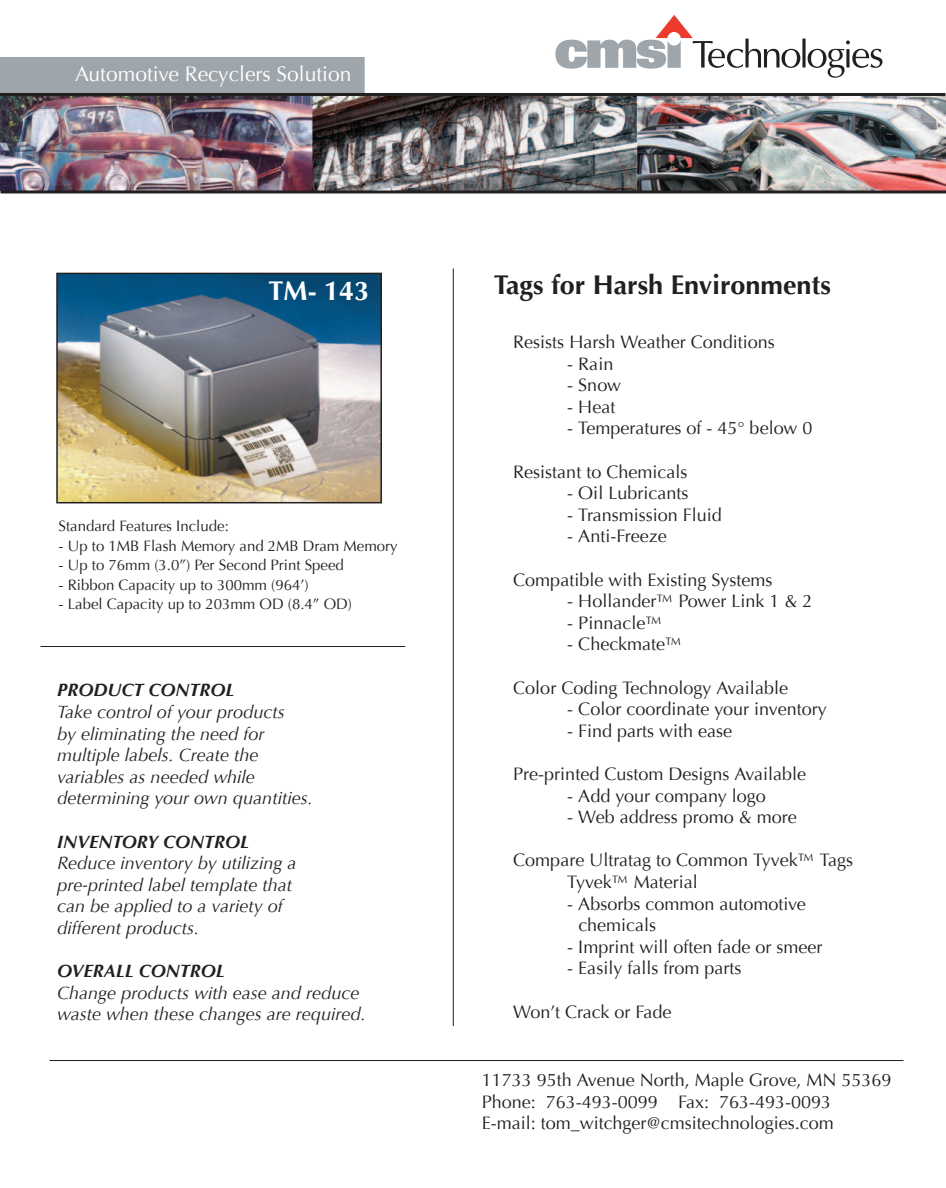
<style>
.page{position:relative;width:946px;height:1188px;background:#fff}
.page>*{position:absolute;margin:0;border:0;box-sizing:border-box;transform-origin:0 0}
.t1{font:700 27px "Optima";color:#231f20}
.t2{font:700 27px "Optima";color:#fff}
.t3{font:21px "Optima";color:#fff}
.t4{font:18px/21.6px "Optima";color:#231f20}
.t5{font:italic 18px/21.6px "Optima";color:#231f20}
.t6{font:italic 700 18px "Optima";color:#231f20}
.t7{font:15px "Optima";color:#231f20}
</style>
<div class="page">
<img style="left:59px;top:276px;width:320px;height:224px">
<div style="left:0;top:57px;width:364px;height:49px;background:#9ea5ab"></div>
<div style="left:56px;top:273px;width:326px;height:230px;border:2px solid #231f20"></div>
<svg style="left:452px;top:268px;width:2px;height:758px;background:#908e8e"></svg>
<svg style="left:40px;top:646px;width:366px;height:1px"></svg>
<svg style="left:555px;top:15px;width:327px;height:63px"></svg>
<img style="left:0;top:97px;width:945px;height:92px">
<svg style="left:0;top:91px;width:945px;height:6px"></svg>
<img style="left:0;top:189px;width:945px;height:5px">
<svg style="left:49px;top:1060px;width:855px;height:1px"></svg>
<p class="t3" style="left:75px;top:62px;width:278px">Automotive Recyclers Solution</p>
<h1 class="t2" style="left:268px;top:275px;width:102px">TM- 143</h1>
<p class="t7" style="left:58px;top:517px;width:172px">Standard Features Include:</p>
<p class="t7" style="left:58px;top:537px;width:341px">- Up to 1MB Flash Memory and 2MB Dram Memory</p>
<p class="t7" style="left:58px;top:556px;width:287px">- Up to 76mm (3.0”) Per Second Print Speed</p>
<p class="t7" style="left:58px;top:576px;width:252px">- Ribbon Capacity up to 300mm (964’)</p>
<p class="t7" style="left:58px;top:595px;width:295px">- Label Capacity up to 203mm OD (8.4” OD)</p>
<p class="t6" style="left:57px;top:680px;width:179px">PRODUCT CONTROL</p>
<p class="t5" style="left:57px;top:701px;width:257px">Take control of your products<br>by eliminating the need for multiple labels. Create the variables as needed while determining your own quantities.</p>
<p class="t6" style="left:57px;top:831px;width:194px">INVENTORY CONTROL</p>
<p class="t5" style="left:57px;top:852px;width:241px">Reduce inventory by utilizing a pre-printed label template that can be applied to a variety of different products.</p>
<p class="t6" style="left:57px;top:960px;width:169px">OVERALL CONTROL</p>
<p class="t5" style="left:57px;top:982px;width:310px">Change products with ease and reduce waste when these changes are required.</p>
<h1 class="t1" style="left:494px;top:269px;width:339px">Tags for Harsh Environments</h1>
<p class="t4" style="left:513px;top:331px;width:263px">Resists Harsh Weather Conditions</p>
<p class="t4" style="left:567px;top:353px;width:48px">- Rain</p>
<p class="t4" style="left:567px;top:375px;width:55px">- Snow</p>
<p class="t4" style="left:567px;top:396px;width:50px">- Heat</p>
<p class="t4" style="left:567px;top:418px;width:247px">- Temperatures of - 45° below 0</p>
<p class="t4" style="left:513px;top:461px;width:176px">Resistant to Chemicals</p>
<p class="t4" style="left:567px;top:483px;width:123px">- Oil Lubricants</p>
<p class="t4" style="left:567px;top:504px;width:156px">- Transmission Fluid</p>
<p class="t4" style="left:567px;top:526px;width:101px">- Anti-Freeze</p>
<p class="t4" style="left:513px;top:569px;width:261px">Compatible with Existing Systems</p>
<p class="t4" style="left:567px;top:591px;width:247px">- Hollander™ Power Link 1 &amp; 2</p>
<p class="t4" style="left:567px;top:612px;width:97px">- Pinnacle™</p>
<p class="t4" style="left:567px;top:634px;width:116px">- Checkmate™</p>
<p class="t4" style="left:513px;top:677px;width:276px">Color Coding Technology Available</p>
<p class="t4" style="left:567px;top:699px;width:261px">- Color coordinate your inventory</p>
<p class="t4" style="left:567px;top:720px;width:166px">- Find parts with ease</p>
<p class="t4" style="left:513px;top:763px;width:294px">Pre-printed Custom Designs Available</p>
<p class="t4" style="left:567px;top:785px;width:200px">- Add your company logo</p>
<p class="t4" style="left:567px;top:807px;width:231px">- Web address promo &amp; more</p>
<p class="t4" style="left:567px;top:850px;width:287px;text-indent:-54px">Compare Ultratag to Common Tyvek™ Tags<br>Tyvek™ Material</p>
<p class="t4" style="left:578px;top:893px;width:229px;text-indent:-11px">- Absorbs common automotive chemicals</p>
<p class="t4" style="left:567px;top:936px;width:257px">- Imprint will often fade or smeer</p>
<p class="t4" style="left:567px;top:958px;width:176px">- Easily falls from parts</p>
<p class="t4" style="left:513px;top:1001px;width:160px">Won’t Crack or Fade</p>
<p class="t4" style="left:482px;top:1069px;width:411px">11733 95th Avenue North, Maple Grove, MN 55369<br>Phone: 763-493-0099 Fax: 763-493-0093<br>E-mail: tom_witchger@cmsitechnologies.com</p>
</div>
